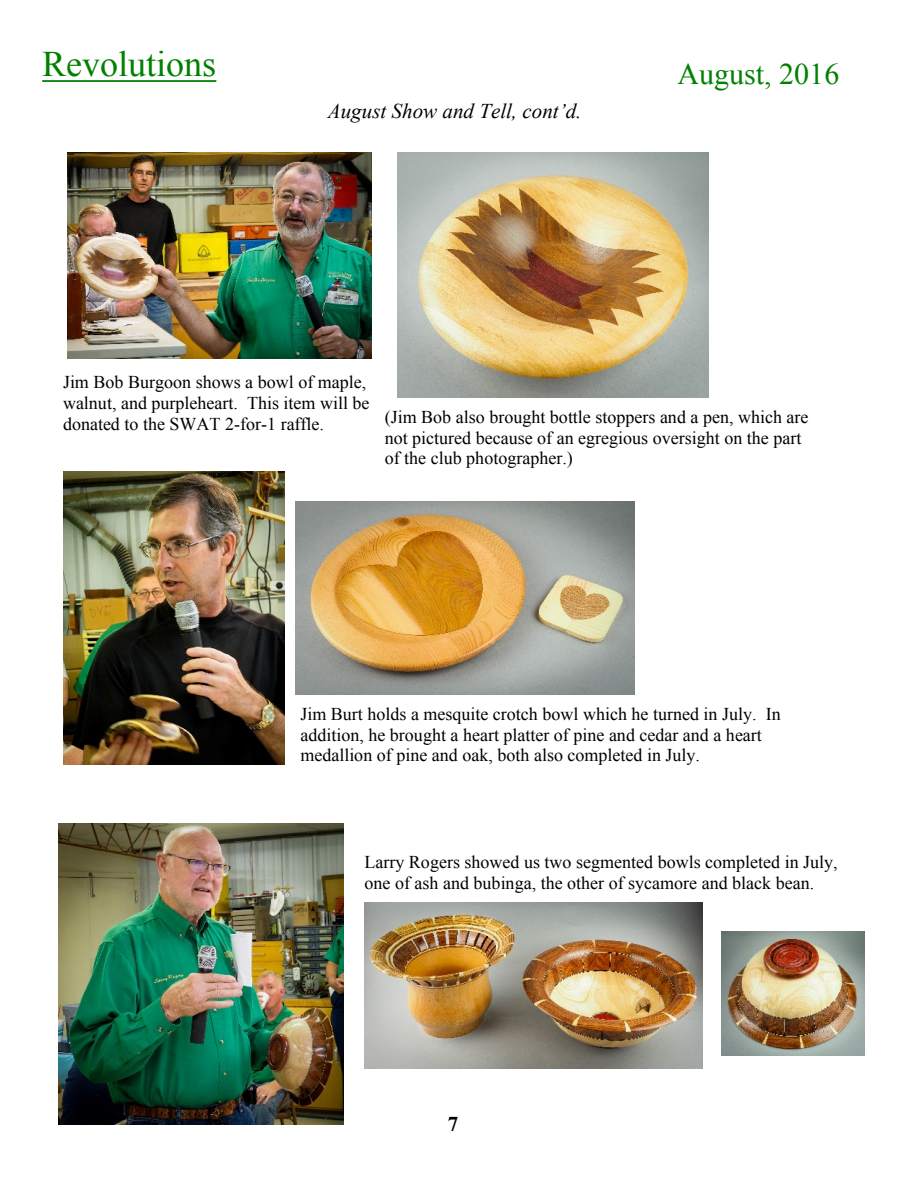
<style>
.page{position:relative;width:918px;height:1188px;background:#fff}
.page>*{position:absolute;margin:0;border:0;box-sizing:border-box;transform-origin:0 0}
.t1{font:36px "Times New Roman";color:#008000}
.t2{font:30px "Times New Roman";color:#008000}
.t3{font:italic 21px "Times New Roman";color:#000}
.t4{font:700 21px "Times New Roman";color:#000}
.t5{font:18px/20.7px "Times New Roman";color:#000}
</style>
<div class="page">
<hr style="left:42px;top:80px;width:174px;height:2px;background:#008000">
<img style="left:68px;top:153px;width:303px;height:206px">
<img style="left:397px;top:153px;width:312px;height:244px">
<img style="left:63px;top:471px;width:222px;height:294px">
<img style="left:296px;top:502px;width:338px;height:193px">
<img style="left:58px;top:824px;width:285px;height:301px">
<img style="left:364px;top:902px;width:339px;height:166px">
<img style="left:722px;top:931px;width:143px;height:124px">
<h1 class="t1" style="left:42px;top:51px;width:176px">Revolutions</h1>
<p class="t3" style="left:328px;top:104px;width:255px">August Show and Tell, cont’d.</p>
<h2 class="t2" style="left:677px;top:63px;width:163px">August, 2016</h2>
<p class="t5" style="left:63px;top:373px;width:308px">Jim Bob Burgoon shows a bowl of maple, walnut, and purpleheart. This item will be donated to the SWAT 2-for-1 raffle.</p>
<p class="t5" style="left:385px;top:408px;width:425px">(Jim Bob also brought bottle stoppers and a pen, which are not pictured because of an egregious oversight on the part of the club photographer.)</p>
<p class="t5" style="left:300px;top:705px;width:482px">Jim Burt holds a mesquite crotch bowl which he turned in July. In addition, he brought a heart platter of pine and cedar and a heart medallion of pine and oak, both also completed in July.</p>
<p class="t5" style="left:364px;top:854px;width:475px">Larry Rogers showed us two segmented bowls completed in July, one of ash and bubinga, the other of sycamore and black bean.</p>
<p class="t4" style="left:448px;top:1116px;width:12px">7</p>
</div>
